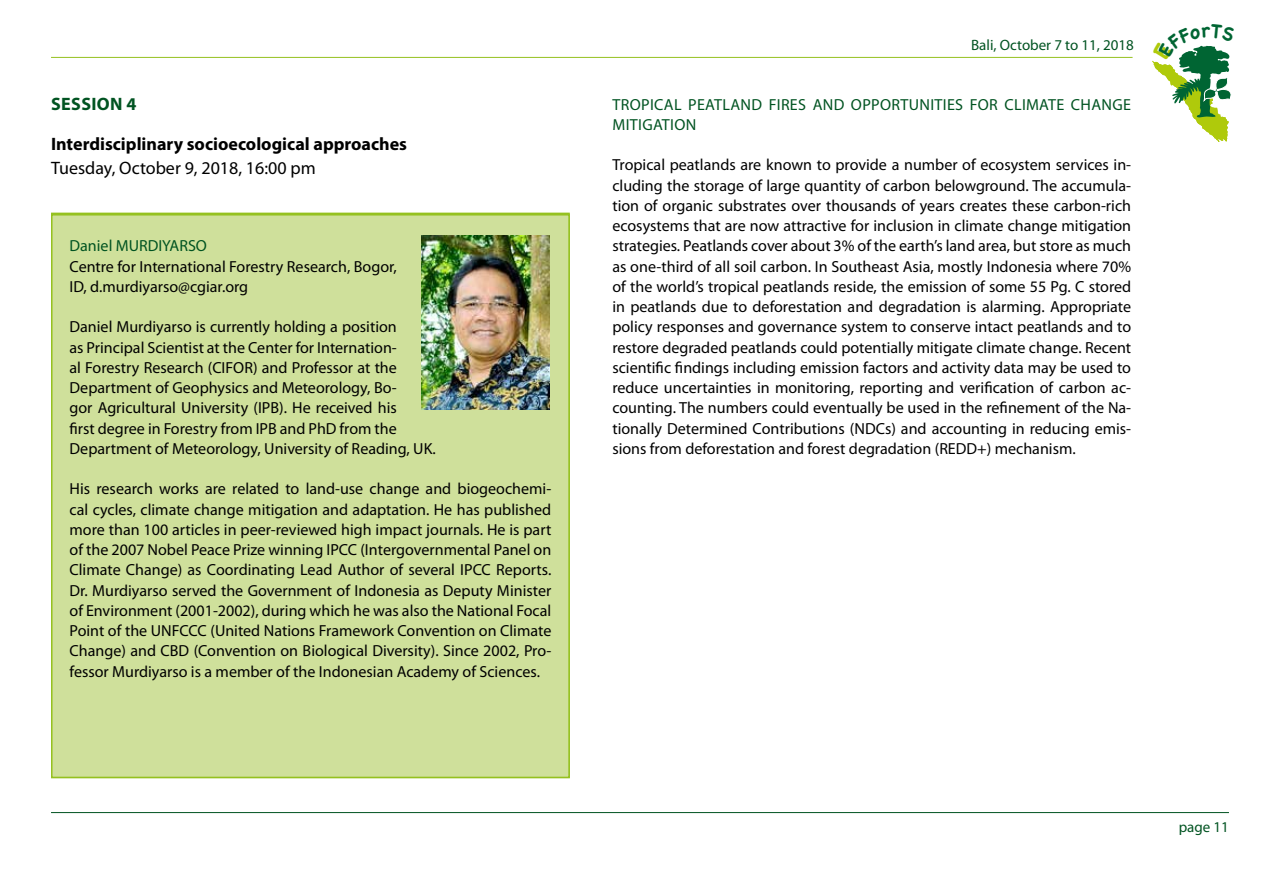
<style>
.page{position:relative;width:1263px;height:893px;background:#fff}
.page>*{position:absolute;margin:0;border:0;box-sizing:border-box;transform-origin:0 0}
.t1{font:700 18px "Myriad Pro";color:#000}
.t2{font:18px "Myriad Pro";color:#000}
.t3{font:700 18px "Myriad Pro";letter-spacing:.02em;color:#005321}
.t4{font:16.05px/20.2px "Myriad Pro";color:#000;text-align:justify}
.t5{font:16.05px/20.2px "Myriad Pro";letter-spacing:.02em;color:#005321}
.t6{font:16.05px "Myriad Pro";color:#005321}
.t7{font:15px "Myriad Pro";color:#005321}
</style>
<div class="page">
<hr style="left:51px;top:57px;width:1081px;height:1px;background:#95c11f">
<hr style="left:51px;top:812px;width:1178px;height:1px;background:#005321">
<div style="left:52px;top:215px;width:517px;height:562px;background:#cfe09b"></div>
<div style="left:51px;top:214px;width:519px;height:564px;border:2px solid #95c11f"></div>
<img style="left:422px;top:235px;width:127px;height:175px">
<svg style="left:1152px;top:45px;width:79px;height:97px"></svg>
<p class="t3" style="left:51px;top:92px;width:87px">SESSION 4</p>
<p class="t1" style="left:51px;top:132px;width:358px">Interdisciplinary socioecological approaches</p>
<p class="t2" style="left:51px;top:157px;width:266px">Tuesday, October 9, 2018, 16:00 pm</p>
<p class="t6" style="left:70px;top:236px;width:139px">Daniel MURDIYARSO</p>
<p class="t4" style="left:70px;top:256px;width:329px">Centre for International Forestry Research, Bogor,<br>ID, d.murdiyarso@cgiar.org</p>
<p class="t4" style="left:70px;top:317px;width:368px;text-align:left">Daniel Murdiyarso is currently holding a position<br>as Principal Scientist at the Center for Internation-<br>al Forestry Research (CIFOR) and Professor at the Department of Geophysics and Meteorology, Bo-<br>gor Agricultural University (IPB). He received his<br>first degree in Forestry from IPB and PhD from the Department of Meteorology, University of Reading, UK.</p>
<p class="t4" style="left:70px;top:479px;width:483px">His research works are related to land-use change and biogeochemi&shy;cal cycles, climate change mitigation and adaptation. He has published more than 100 articles in peer-reviewed high impact journals. He is part of the 2007 Nobel Peace Prize winning IPCC (Intergovernmental Panel on Climate Change) as Coordinating Lead Author of several IPCC Reports.<br>Dr. Murdiyarso served the Government of Indonesia as Deputy Minister of Environment (2001-2002), during which he was also the National Focal Point of the UNFCCC (United Nations Framework Convention on Climate Change) and CBD (Convention on Biological Diversity). Since 2002, Pro&shy;fessor Murdiyarso is a member of the Indonesian Academy of Sciences.</p>
<p class="t7" style="left:971px;top:35px;width:164px">Bali, October 7 to 11, 2018</p>
<p class="t5" style="left:612px;top:94px;width:520px">TROPICAL PEATLAND FIRES AND OPPORTUNITIES FOR CLIMATE CHANGE<br>MITIGATION</p>
<p class="t4" style="left:612px;top:155px;width:520px">Tropical peatlands are known to provide a number of ecosystem services in&shy;cluding the storage of large quantity of carbon belowground. The accumula&shy;tion of organic substrates over thousands of years creates these carbon-rich ecosystems that are now attractive for inclusion in climate change mitigation strategies. Peatlands cover about 3% of the earth’s land area, but store as much as one-third of all soil carbon. In Southeast Asia, mostly Indonesia where 70% of the world’s tropical peatlands reside, the emission of some 55 Pg. C stored in peatlands due to deforestation and degradation is alarming. Appropriate policy responses and governance system to conserve intact peatlands and to restore degraded peatlands could potentially mitigate climate change. Recent scientific findings including emission factors and activity data may be used to reduce uncertainties in monitoring, reporting and verification of carbon ac&shy;counting. The numbers could eventually be used in the refinement of the Na&shy;tionally Determined Contributions (NDCs) and accounting in reducing emis&shy;sions from deforestation and forest degradation (REDD+) mechanism.</p>
<p class="t7" style="left:1179px;top:818px;width:52px">page 11</p>
</div>
